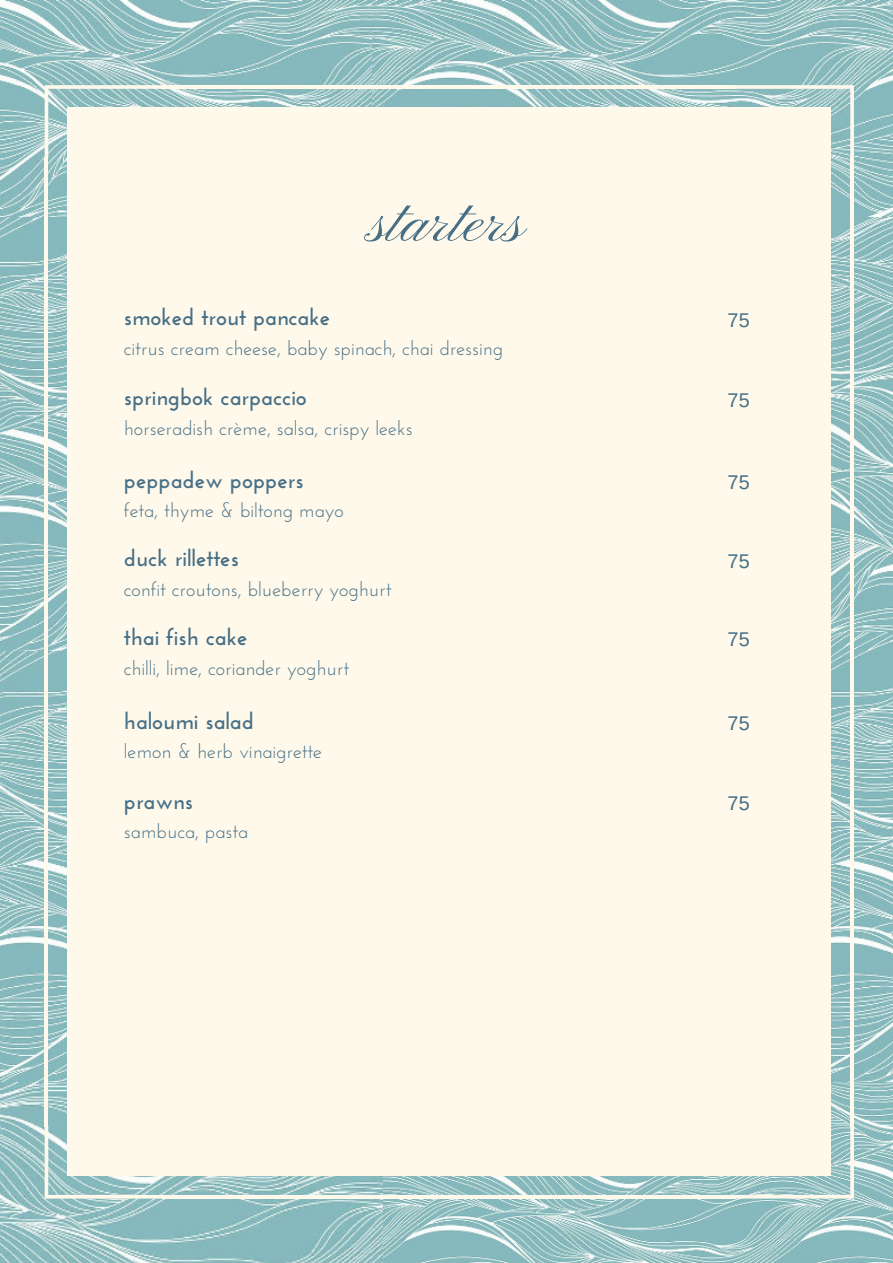
<style>
.page{position:relative;width:893px;height:1263px;background:#fff}
.page>*{position:absolute;margin:0;border:0;box-sizing:border-box;transform-origin:0 0}
.t1{font:63.45px "Pinyon Script";color:#466f86}
.t2{font:700 23.1px "Josefin Sans";color:#466f86}
.t3{font:19.8px "Josefin Sans";color:#466f86}
.t4{font:19.8px "Arimo";color:#466f86}
</style>
<div class="page">
<img style="left:0;top:1081px;width:384px;height:182px">
<img style="left:384px;top:1081px;width:509px;height:182px">
<img style="left:0;top:651px;width:67px;height:430px">
<img style="left:831px;top:632px;width:62px;height:449px">
<img style="left:831px;top:216px;width:62px;height:416px">
<img style="left:0;top:216px;width:67px;height:435px">
<img style="left:0;top:0;width:373px;height:216px">
<img style="left:373px;top:0;width:520px;height:216px">
<div style="left:162px;top:157px;width:574px;height:969px;background:#fff9eb"></div>
<svg style="left:45px;top:85px;width:118px;height:73px;background:#dbe6dd"></svg>
<div style="left:162px;top:108px;width:574px;height:50px;background:#fff9eb"></div>
<hr style="left:162px;top:85px;width:574px;height:4px;background:#fff9eb">
<svg style="left:735px;top:85px;width:119px;height:73px;background:#dbe6de"></svg>
<div style="left:67px;top:157px;width:96px;height:969px;background:#fff9eb"></div>
<hr style="left:45px;top:157px;width:3px;height:969px;background:#fff9eb">
<svg style="left:45px;top:1126px;width:118px;height:72px;background:#dbe6de"></svg>
<div style="left:162px;top:1126px;width:574px;height:50px;background:#fff9eb"></div>
<hr style="left:162px;top:1195px;width:574px;height:3px;background:#fff9eb">
<svg style="left:735px;top:1126px;width:119px;height:72px;background:#dae5dd"></svg>
<div style="left:735px;top:157px;width:96px;height:969px;background:#fff9eb"></div>
<hr style="left:850px;top:157px;width:4px;height:969px;background:#fff9eb">
<h1 class="t1" style="left:372px;top:186px;width:156px">starters</h1>
<p class="t2" style="left:124px;top:308px;width:208px">smoked trout pancake</p>
<p class="t3" style="left:124px;top:340px;width:381px">citrus cream cheese, baby spinach, chai dressing</p>
<p class="t2" style="left:124px;top:388px;width:185px">springbok carpaccio</p>
<p class="t3" style="left:124px;top:420px;width:291px">horseradish crème, salsa, crispy leeks</p>
<p class="t2" style="left:124px;top:470px;width:181px">peppadew poppers</p>
<p class="t3" style="left:124px;top:502px;width:221px">feta, thyme &amp; biltong mayo</p>
<p class="t2" style="left:124px;top:549px;width:117px">duck rillettes</p>
<p class="t3" style="left:124px;top:581px;width:269px">confit croutons, blueberry yoghurt</p>
<p class="t2" style="left:124px;top:628px;width:125px">thai fish cake</p>
<p class="t3" style="left:124px;top:660px;width:227px">chilli, lime, coriander yoghurt</p>
<p class="t2" style="left:124px;top:711px;width:132px">haloumi salad</p>
<p class="t3" style="left:124px;top:743px;width:200px">lemon &amp; herb vinaigrette</p>
<p class="t2" style="left:124px;top:791px;width:71px">prawns</p>
<p class="t3" style="left:124px;top:823px;width:126px">sambuca, pasta</p>
<p class="t4" style="left:728px;top:309px;width:24px">75</p>
<p class="t4" style="left:728px;top:389px;width:24px">75</p>
<p class="t4" style="left:728px;top:471px;width:24px">75</p>
<p class="t4" style="left:728px;top:550px;width:24px">75</p>
<p class="t4" style="left:728px;top:628px;width:24px">75</p>
<p class="t4" style="left:728px;top:712px;width:24px">75</p>
<p class="t4" style="left:728px;top:792px;width:24px">75</p>
</div>
